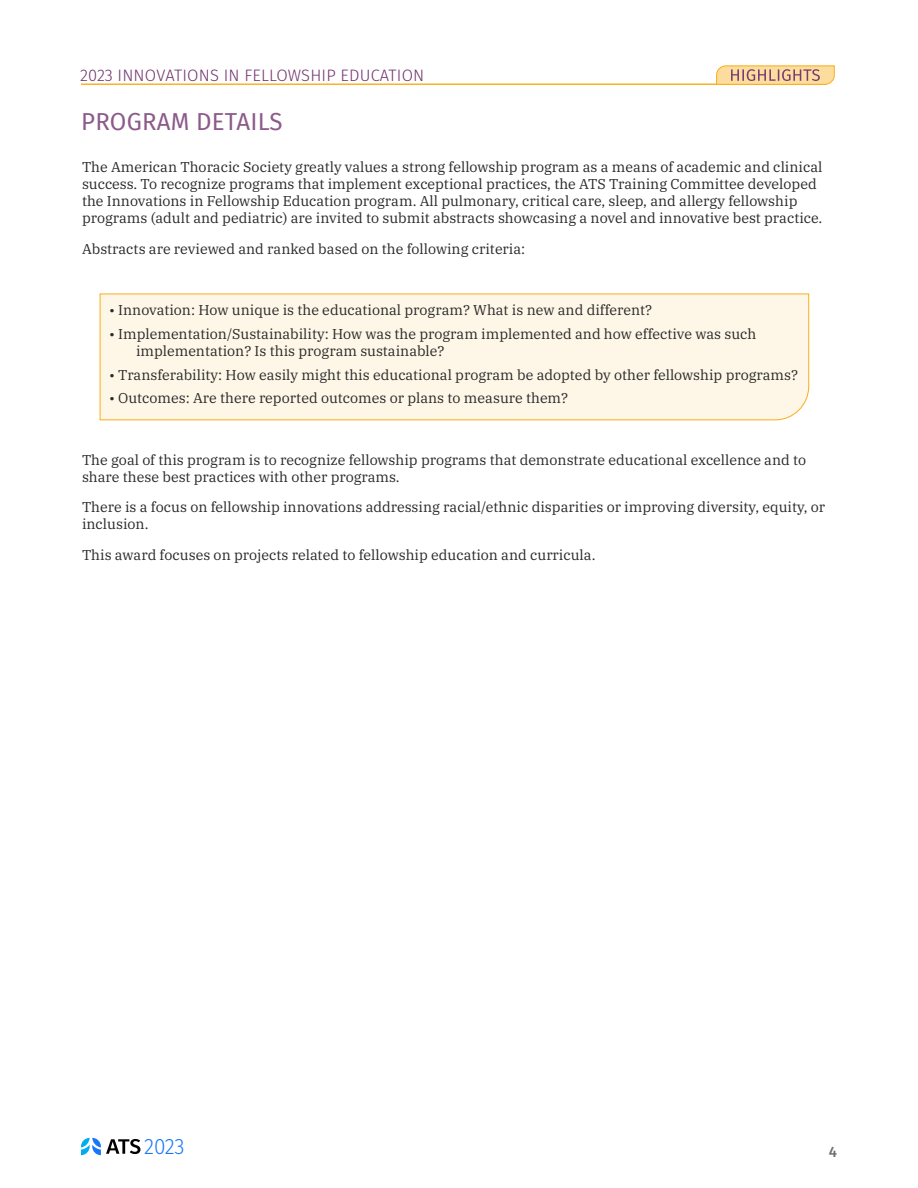
<style>
.page{position:relative;width:918px;height:1188px;background:#fff}
.page>*{position:absolute;margin:0;border:0;box-sizing:border-box;transform-origin:0 0}
.t1{font:24px "Fira Sans";letter-spacing:.01em;color:#8c5b8a}
.t2{font:300 21.9px "Fira Sans";color:#1877f9;scale:.95 1}
.t3{font:300 16.5px "Fira Sans";letter-spacing:.01em;color:#6f326d}
.t4{font:500 15px "Fira Sans";color:#6d6e71}
.t5{font:14.25px/17.1px "IBM Plex Serif";color:#292829}
</style>
<div class="page">
<hr style="left:81px;top:84px;width:745px;height:1px;background:#faad19">
<svg style="left:81px;top:1138px;width:59px;height:17px"></svg>
<svg style="left:716px;top:65px;width:119px;height:20px"></svg>
<div style="left:100px;top:294px;width:709px;height:126px;background:#fef7e8"></div>
<p class="t3" style="left:80px;top:64px;width:346px">2023 INNOVATIONS IN FELLOWSHIP EDUCATION</p>
<h1 class="t1" style="left:81px;top:103px;width:203px">PROGRAM DETAILS</h1>
<p class="t5" style="left:82px;top:157px;width:742px">The American Thoracic Society greatly values a strong fellowship program as a means of academic and clinical success. To recognize programs that implement exceptional practices, the ATS Training Committee developed the Innovations in Fellowship Education program. All pulmonary, critical care, sleep, and allergy fellowship programs (adult and pediatric) are invited to submit abstracts showcasing a novel and innovative best practice.</p>
<p class="t5" style="left:82px;top:239px;width:445px">Abstracts are reviewed and ranked based on the following criteria:</p>
<p class="t5" style="left:109px;top:300px;width:545px">• Innovation: How unique is the educational program? What is new and different?</p>
<p class="t5" style="left:136px;top:324px;width:622px;text-indent:-27px">• Implementation/Sustainability: How was the program implemented and how effective was such implementation? Is this program sustainable?</p>
<p class="t5" style="left:109px;top:365px;width:691px">• Transferability: How easily might this educational program be adopted by other fellowship programs?</p>
<p class="t5" style="left:109px;top:389px;width:461px">• Outcomes: Are there reported outcomes or plans to measure them?</p>
<p class="t5" style="left:82px;top:450px;width:726px">The goal of this program is to recognize fellowship programs that demonstrate educational excellence and to share these best practices with other programs.</p>
<p class="t5" style="left:82px;top:498px;width:745px">There is a focus on fellowship innovations addressing racial/ethnic disparities or improving diversity, equity, or inclusion.</p>
<p class="t5" style="left:82px;top:545px;width:515px">This award focuses on projects related to fellowship education and curricula.</p>
<h2 class="t2" style="left:144px;top:1131px;width:44px">2023</h2>
<p class="t4" style="left:829px;top:1139px;width:10px">4</p>
</div>
